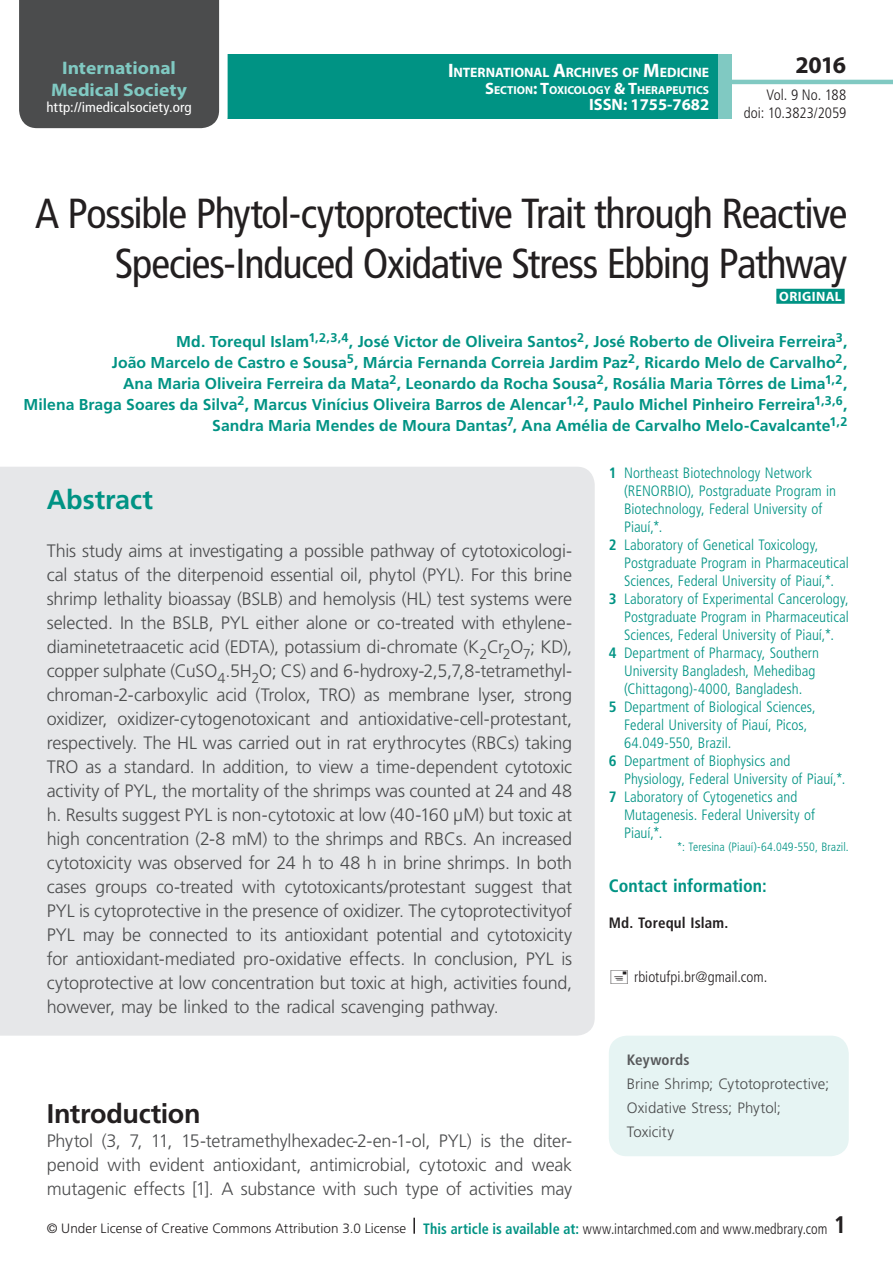
<style>
.page{position:relative;width:893px;height:1263px;background:#fff}
.page>*{position:absolute;margin:0;border:0;box-sizing:border-box;transform-origin:0 0}
.t1{font:condensed 42px/50.4px "Frutiger LT Std";letter-spacing:-.03em;color:#231f20;text-align:right}
.t2{font:700 27px "Frutiger LT Std";letter-spacing:-.015em;color:#231f20}
.t3{font:700 27px "Frutiger LT Std";letter-spacing:-.005em;color:#009384}
.t4{font:700 24px "Myriad Pro";color:#231f20}
.t5{font:700 condensed 24px "Frutiger LT Std";color:#231f20}
.t6{font:700 18.15px/21.8px "Myriad Pro";color:#80c9c2;text-align:center;scale:1.07 1}
.t7{font:300 18px/24px "Frutiger LT Std";letter-spacing:-.01em;color:#4b4c4d;text-align:justify}
.t8{font:700 condensed 18px "Frutiger LT Std";color:#009384}
.t9{font:700 16.5px "Myriad Pro";color:#fff}
.t10{font:700 15.75px/21px "Frutiger LT Std";letter-spacing:.005em;color:#009384;text-align:right}
.t11{font:300 condensed 15px "Frutiger LT Std";color:#009384}
.t12{font:300 15px/24px "Frutiger LT Std";letter-spacing:.005em;color:#4b4c4d}
.t13{font:300 condensed 15px/18px "Frutiger LT Std";color:#231f20;text-align:right}
.t14{font:700 condensed 15px "Frutiger LT Std";letter-spacing:.01em;color:#231f20}
.t15{font:700 condensed 15px "Frutiger LT Std";letter-spacing:.005em;color:#57585a}
.t16{font:condensed 13.95px "Frutiger LT Std";letter-spacing:.005em;color:#fff;scale:1.07 1}
.t17{font:700 13.65px "Myriad Pro";letter-spacing:-.005em;color:#fff}
.t18{font:300 13.5px "Frutiger LT Std";letter-spacing:.005em;color:#231f20}
.t19{font:700 13.5px "Myriad Pro";letter-spacing:.03em;color:#fff}
.t20{font:300 condensed 12px "Frutiger LT Std";letter-spacing:.005em;color:#009384}
.t21{font:700 11.55px "Myriad Pro";color:#fff}
.s1{font-size:19.5px}
.s2{font-size:16.5px}
.s3{font-weight:700}
.s4{font-weight:700;font-stretch:condensed;font-size:15px;color:#009384}
.s5{font-stretch:condensed;font-size:15px}
</style>
<div class="page">
<div style="left:23px;top:54px;width:762px;height:65px;background:#009384"></div>
<div style="left:19px;top:0;width:209px;height:129px;background:#4b4c4d"></div>
<div style="left:732px;top:36px;width:161px;height:94px;background:#fff"></div>
<hr style="left:730px;top:80px;width:163px;height:4px;background:#80c9c2">
<div style="left:718px;top:54px;width:14px;height:65px;background:#80c9c2"></div>
<svg style="left:413px;top:1218px;width:2px;height:16px"></svg>
<div style="left:776px;top:289px;width:69px;height:15px;background:#009384"></div>
<div style="left:609px;top:1036px;width:240px;height:120px;background:#e6f4f3;border-radius:18px"></div>
<div style="left:0;top:467px;width:595px;height:569px;background:#e6e7e9"></div>
<p class="t6" style="left:51px;top:56px;width:129px">International<br>Medical Society</p>
<p class="t16" style="left:46px;top:99px;width:137px">http://imedicalsociety.org</p>
<p class="t17" style="left:448px;top:64px;width:263px"><span class="s1">I</span>NTERNATIONAL <span class="s1">A</span>RCHIVES OF <span class="s1">M</span>EDICINE</p>
<p class="t21" style="left:485px;top:82px;width:226px"><span class="s2">S</span>ECTION<span class="s2">: T</span>OXICOLOGY <span class="s2">&amp; T</span>HERAPEUTICS</p>
<p class="t9" style="left:589px;top:94px;width:122px">ISSN: 1755-7682</p>
<h3 class="t4" style="left:795px;top:49px;width:52px">2016</h3>
<p class="t13" style="left:744px;top:86px;width:104px">Vol. 9 No. 188 doi: 10.3823/2059</p>
<h1 class="t1" style="left:35px;top:188px;width:814px">A Possible Phytol-cytoprotective Trait through Reactive<br>Species-Induced Oxidative Stress Ebbing Pathway</h1>
<p class="t19" style="left:779px;top:287px;width:64px">ORIGINAL</p>
<p class="t10" style="left:24px;top:331px;width:825px">Md. Torequl Islam<sup>1,2,3,4</sup>, José Victor de Oliveira Santos<sup>2</sup>, José Roberto de Oliveira Ferreira<sup>3</sup>,<br>João Marcelo de Castro e Sousa<sup>5</sup>, Márcia Fernanda Correia Jardim Paz<sup>2</sup>, Ricardo Melo de Carvalho<sup>2</sup>,<br>Ana Maria Oliveira Ferreira da Mata<sup>2</sup>, Leonardo da Rocha Sousa<sup>2</sup>, Rosália Maria Tôrres de Lima<sup>1,2</sup>,<br>Milena Braga Soares da Silva<sup>2</sup>, Marcus Vinícius Oliveira Barros de Alencar<sup>1,2</sup>, Paulo Michel Pinheiro Ferreira<sup>1,3,6</sup>, Sandra Maria Mendes de Moura Dantas<sup>7</sup>, Ana Amélia de Carvalho Melo-Cavalcante<sup>1,2</sup></p>
<p class="t11" style="left:609px;top:464px;width:205px"><span class="s3">1</span> Northeast Biotechnology Network</p>
<p class="t11" style="left:624px;top:482px;width:213px">(RENORBIO), Postgraduate Program in</p>
<p class="t11" style="left:624px;top:500px;width:200px">Biotechnology, Federal University of</p>
<p class="t11" style="left:624px;top:518px;width:40px">Piauí,*.</p>
<p class="t11" style="left:609px;top:536px;width:211px"><span class="s3">2</span> Laboratory of Genetical Toxicology,</p>
<p class="t11" style="left:624px;top:554px;width:226px">Postgraduate Program in Pharmaceutical</p>
<p class="t11" style="left:624px;top:572px;width:211px">Sciences, Federal University of Piauí,*.</p>
<p class="t11" style="left:609px;top:590px;width:241px"><span class="s3">3</span> Laboratory of Experimental Cancerology,</p>
<p class="t11" style="left:624px;top:608px;width:226px">Postgraduate Program in Pharmaceutical</p>
<p class="t11" style="left:624px;top:626px;width:211px">Sciences, Federal University of Piauí,*.</p>
<p class="t11" style="left:609px;top:644px;width:212px"><span class="s3">4</span> Department of Pharmacy, Southern</p>
<p class="t11" style="left:624px;top:662px;width:193px">University Bangladesh, Mehedibag</p>
<p class="t11" style="left:624px;top:680px;width:180px">(Chittagong)-4000, Bangladesh.</p>
<p class="t11" style="left:609px;top:698px;width:208px"><span class="s3">5</span> Department of Biological Sciences,</p>
<p class="t11" style="left:624px;top:716px;width:185px">Federal University of Piauí, Picos,</p>
<p class="t11" style="left:624px;top:734px;width:109px">64.049-550, Brazil.</p>
<p class="t11" style="left:609px;top:752px;width:183px"><span class="s3">6</span> Department of Biophysics and</p>
<p class="t11" style="left:624px;top:770px;width:223px">Physiology, Federal University of Piauí,*.</p>
<p class="t11" style="left:609px;top:788px;width:190px"><span class="s3">7</span> Laboratory of Cytogenetics and</p>
<p class="t11" style="left:624px;top:806px;width:192px">Mutagenesis. Federal University of</p>
<p class="t11" style="left:624px;top:824px;width:40px">Piauí,*.</p>
<p class="t20" style="left:677px;top:840px;width:173px">*: Teresina (Piauí)-64.049-550, Brazil.</p>
<p class="t8" style="left:609px;top:875px;width:159px">Contact information:</p>
<p class="t14" style="left:609px;top:914px;width:121px">Md. Torequl Islam.</p>
<p class="t13" style="left:634px;top:968px;width:135px">rbiotufpi.br@gmail.com.</p>
<h2 class="t3" style="left:47px;top:484px;width:108px">Abstract</h2>
<p class="t7" style="left:47px;top:539px;width:527px">This study aims at investigating a possible pathway of cytotoxicologi&shy;cal status of the diterpenoid essential oil, phytol (PYL). For this brine shrimp lethality bioassay (BSLB) and hemolysis (HL) test systems were selected. In the BSLB, PYL either alone or co-treated with ethylene&shy;diaminetetraacetic acid (EDTA), potassium di-chromate (K<sub>2</sub>Cr<sub>2</sub>O<sub>7</sub>; KD), copper sulphate (CuSO<sub>4</sub>.5H<sub>2</sub>O; CS) and 6-hydroxy-2,5,7,8-tetramethyl&shy;chroman-2-carboxylic acid (Trolox, TRO) as membrane lyser, strong oxidizer, oxidizer-cytogenotoxicant and antioxidative-cell-protestant, respectively. The HL was carried out in rat erythrocytes (RBCs) taking TRO as a standard. In addition, to view a time-dependent cytotoxic activity of PYL, the mortality of the shrimps was counted at 24 and 48 h. Results suggest PYL is non-cytotoxic at low (40-160 µM) but toxic at high concentration (2-8 mM) to the shrimps and RBCs. An increased cytotoxicity was observed for 24 h to 48 h in brine shrimps. In both cases groups co-treated with cytotoxicants/protestant suggest that PYL is cytoprotective in the presence of oxidizer. The cytoprotectivityof PYL may be connected to its antioxidant potential and cytotoxicity for antioxidant-mediated pro-oxidative effects. In conclusion, PYL is cytoprotective at low concentration but toxic at high, activities found, however, may be linked to the radical scavenging pathway.</p>
<h2 class="t2" style="left:47px;top:1097px;width:155px">Introduction</h2>
<p class="t7" style="left:47px;top:1129px;width:527px">Phytol (3, 7, 11, 15-tetramethylhexadec-2-en-1-ol, PYL) is the diter&shy;penoid with evident antioxidant, antimicrobial, cytotoxic and weak mutagenic effects [1]. A substance with such type of activities may</p>
<p class="t15" style="left:627px;top:1051px;width:64px">Keywords</p>
<p class="t12" style="left:627px;top:1072px;width:204px">Brine Shrimp; Cytotoprotective;<br>Oxidative Stress; Phytol;<br>Toxicity</p>
<p class="t18" style="left:47px;top:1220px;width:782px">© Under License of Creative Commons Attribution 3.0 License <span class="s4">This article is available at:</span> <span class="s5">www.intarchmed.com and www.medbrary.com</span></p>
<h3 class="t5" style="left:834px;top:1210px;width:14px">1</h3>
</div>
